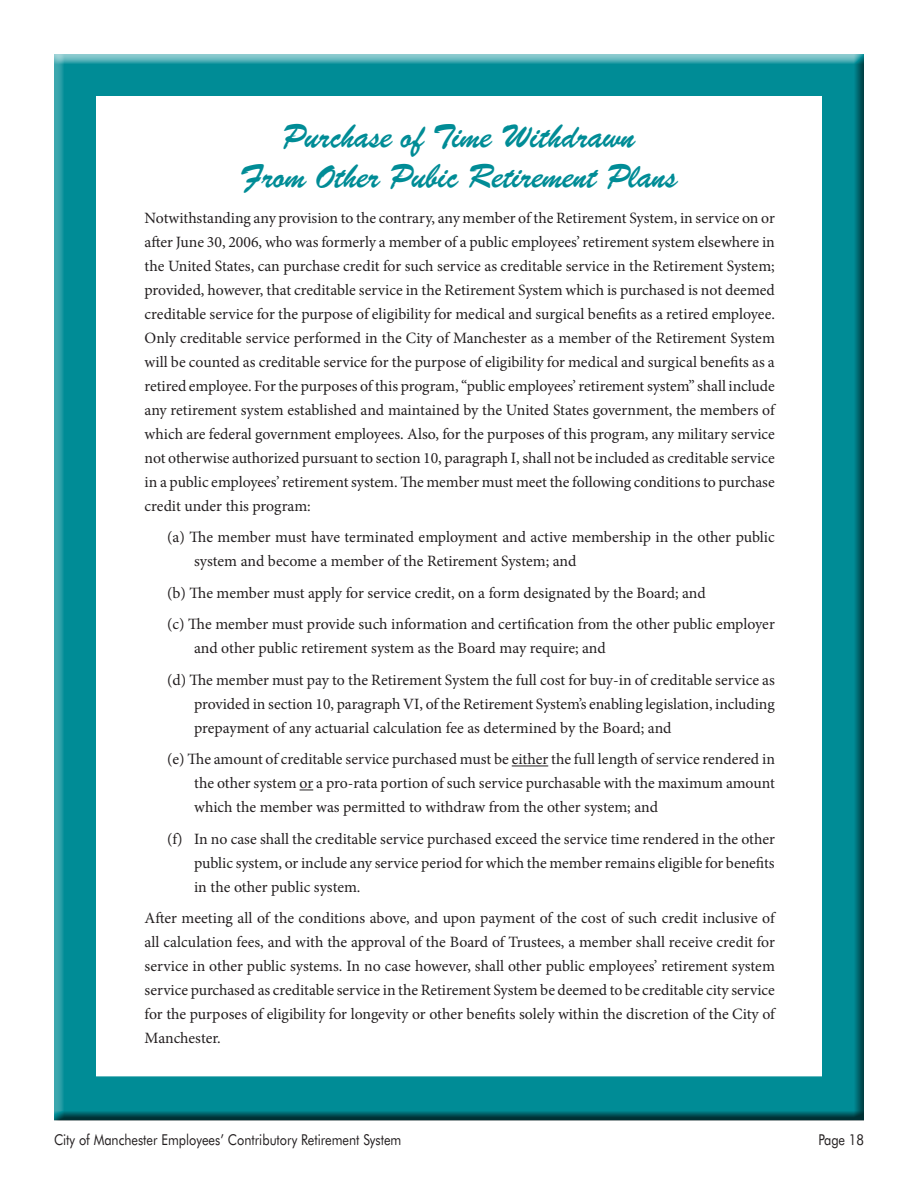
<style>
.page{position:relative;width:918px;height:1188px;background:#fff}
.page>*{position:absolute;margin:0;border:0;box-sizing:border-box;transform-origin:0 0}
.t1{font:33px/39.6px "Brush Script BT";color:#008c96;text-align:center}
.t2{font:15.75px/24px "Minion Pro";letter-spacing:-.005em;color:#231f20;text-align:justify}
.t3{font:15px "Futura BT";color:#231f20;scale:.85 1}
</style>
<div class="page">
<div style="left:52px;top:54px;width:813px;height:1068px;background:#231f20;opacity:.75"></div>
<div style="left:94px;top:94px;width:730px;height:984px;background:#fff;border:2px solid #008c96"></div>
<hr style="left:512px;top:766px;width:36px;height:1px;background:#231f20">
<svg style="left:300px;top:790px;width:13px;height:1px"></svg>
<h1 class="t1" style="left:240px;top:117px;width:439px">Purchase of Time Withdrawn<br>From Other Pubic Retirement Plans</h1>
<p class="t2" style="left:145px;top:206px;width:632px">Notwithstanding any provision to the contrary, any member of the Retirement System, in service on or after June 30, 2006, who was formerly a member of a public employees’ retirement system elsewhere in the United States, can purchase credit for such service as creditable service in the Retirement System; provided, however, that creditable service in the Retirement System which is purchased is not deemed creditable service for the purpose of eligibility for medical and surgical benefits as a retired employee.<br>Only creditable service performed in the City of Manchester as a member of the Retirement System will be counted as creditable service for the purpose of eligibility for medical and surgical benefits as a retired employee. For the purposes of this program, “public employees’ retirement system” shall include any retirement system established and maintained by the United States government, the members of which are federal government employees. Also, for the purposes of this program, any military service not otherwise authorized pursuant to section 10, paragraph I, shall not be included as creditable service in a public employees’ retirement system. The member must meet the following conditions to purchase credit under this program:</p>
<p class="t2" style="left:194px;top:525px;width:582px;text-indent:-27px">(a) The member must have terminated employment and active membership in the other public system and become a member of the Retirement System; and</p>
<p class="t2" style="left:167px;top:577px;width:609px;line-height:31.5px">(b) The member must apply for service credit, on a form designated by the Board; and<br>(c) The member must provide such information and certification from the other public employer</p>
<p class="t2" style="left:167px;top:633px;width:609px;line-height:31.5px;text-indent:27px">and other public retirement system as the Board may require; and<br>(d) The member must pay to the Retirement System the full cost for buy-in of creditable service as</p>
<p class="t2" style="left:194px;top:692px;width:582px">provided in section 10, paragraph VI, of the Retirement System’s enabling legislation, including prepayment of any actuarial calculation fee as determined by the Board; and</p>
<p class="t2" style="left:194px;top:747px;width:582px;text-indent:-27px">(e) The amount of creditable service purchased must be either the full length of service rendered in the other system or a pro-rata portion of such service purchasable with the maximum amount which the member was permitted to withdraw from the other system; and</p>
<p class="t2" style="left:194px;top:827px;width:582px;text-indent:-27px">(f) In no case shall the creditable service purchased exceed the service time rendered in the other public system, or include any service period for which the member remains eligible for benefits in the other public system.</p>
<p class="t2" style="left:145px;top:906px;width:632px">After meeting all of the conditions above, and upon payment of the cost of such credit inclusive of all calculation fees, and with the approval of the Board of Trustees, a member shall receive credit for service in other public systems. In no case however, shall other public employees’ retirement system service purchased as creditable service in the Retirement System be deemed to be creditable city service for the purposes of eligibility for longevity or other benefits solely within the discretion of the City of Manchester.</p>
<p class="t3" style="left:54px;top:1131px;width:410px">City of Manchester Employees’ Contributory Retirement System</p>
<p class="t3" style="left:818px;top:1131px;width:55px">Page 18</p>
</div>
